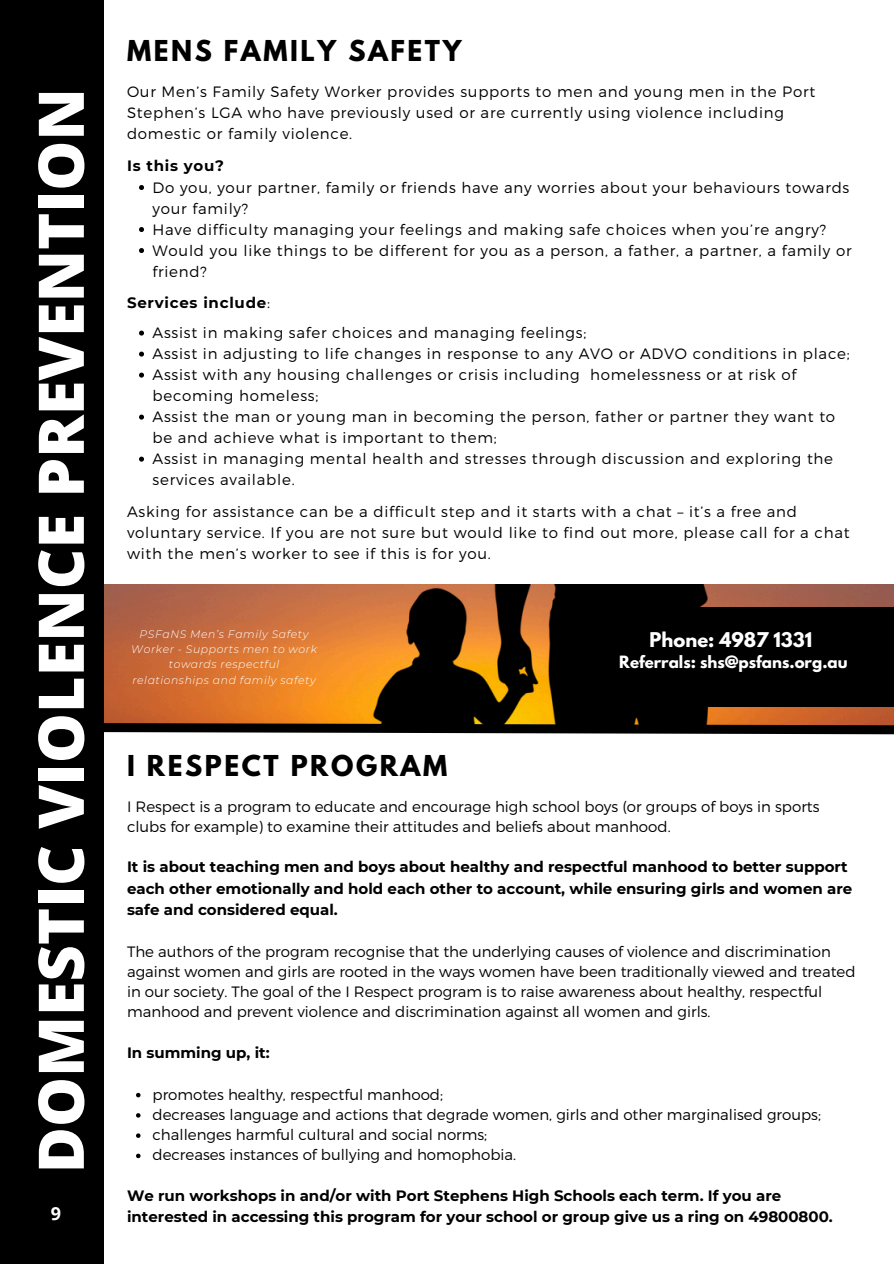
<style>
.page{position:relative;width:894px;height:1264px;background:#fff}
.page>*{position:absolute;margin:0;border:0;box-sizing:border-box;transform-origin:0 0}
.t1{font:800 63px "Open Sans";color:#fff}
.t2{font:700 25.5px "League Spartan";letter-spacing:.1em;color:#000}
.t3{font:700 18px "League Spartan";color:#fff}
.t4{font:700 18px "Open Sans";color:#fff}
.t5{font:300 15px/21px "Montserrat";letter-spacing:.05em;color:#000}
.t6{font:300 15px/20.2px "Montserrat";color:#000}
.t7{font:700 15px/21.3px "Montserrat";color:#000}
.t8{font:700 15px "League Spartan";color:#fff}
.t9{font:700 15px "Montserrat";letter-spacing:.05em;color:#000}
.t10{font:italic 300 10.8px/15.3px "Montserrat";letter-spacing:.05em;color:#fff;text-align:center}
.s1{font-weight:300}
</style>
<div class="page">
<img style="left:103px;top:585px;width:790px;height:133px">
<div style="left:0;top:0;width:103px;height:1263px;background:#000"></div>
<svg style="left:139px;top:185px;width:5px;height:5px"></svg>
<svg style="left:139px;top:227px;width:5px;height:5px"></svg>
<svg style="left:139px;top:248px;width:5px;height:5px"></svg>
<svg style="left:139px;top:330px;width:5px;height:5px"></svg>
<svg style="left:139px;top:351px;width:5px;height:5px"></svg>
<svg style="left:139px;top:372px;width:5px;height:5px"></svg>
<svg style="left:139px;top:414px;width:5px;height:5px"></svg>
<svg style="left:139px;top:456px;width:5px;height:5px"></svg>
<div style="left:575px;top:607px;width:318px;height:99px;background:#000"></div>
<svg style="left:103px;top:718px;width:790px;height:20px"></svg>
<svg style="left:136px;top:1092px;width:4px;height:5px"></svg>
<svg style="left:136px;top:1113px;width:4px;height:4px"></svg>
<svg style="left:136px;top:1133px;width:4px;height:4px"></svg>
<svg style="left:136px;top:1153px;width:4px;height:5px"></svg>
<h1 class="t1" style="left:16px;top:1173px;width:1086px;rotate:-90deg">DOMESTIC VIOLENCE PREVENTION</h1>
<p class="t4" style="left:51px;top:1201px;width:12px">9</p>
<h4 class="t2" style="left:127px;top:38px;width:336px">MENS FAMILY SAFETY</h4>
<h2 class="t5" style="left:127px;top:80px;width:689px">Our Men’s Family Safety Worker provides supports to men and young men in the Port<br>Stephen’s LGA who have previously used or are currently using violence including domestic or family violence.</h2>
<h4 class="t9" style="left:127px;top:156px;width:98px">Is this you?</h4>
<h3 class="t5" style="left:152px;top:176px;width:698px">Do you, your partner, family or friends have any worries about your behaviours towards your family?</h3>
<p class="t5" style="left:152px;top:218px;width:674px">Have difficulty managing your feelings and making safe choices when you’re angry?</p>
<p class="t5" style="left:152px;top:239px;width:700px">Would you like things to be different for you as a person, a father, a partner, a family or friend?</p>
<p class="t9" style="left:127px;top:293px;width:144px">Services include<span class="s1">:</span></p>
<h4 class="t5" style="left:152px;top:321px;width:435px">Assist in making safer choices and managing feelings;</h4>
<p class="t5" style="left:152px;top:342px;width:698px">Assist in adjusting to life changes in response to any AVO or ADVO conditions in place;</p>
<p class="t5" style="left:152px;top:363px;width:645px">Assist with any housing challenges or crisis including homelessness or at risk of becoming homeless;</p>
<p class="t5" style="left:152px;top:405px;width:684px">Assist the man or young man in becoming the person, father or partner they want to be and achieve what is important to them;</p>
<p class="t5" style="left:152px;top:447px;width:682px">Assist in managing mental health and stresses through discussion and exploring the services available.</p>
<p class="t5" style="left:127px;top:500px;width:724px">Asking for assistance can be a difficult step and it starts with a chat – it’s a free and voluntary service. If you are not sure but would like to find out more, please call for a chat with the men’s worker to see if this is for you.</p>
<p class="t10" style="left:131px;top:626px;width:187px">PSFaNS Men’s Family Safety<br>Worker - Supports men to work towards respectful relationships and family safety</p>
<h3 class="t3" style="left:649px;top:631px;width:164px">Phone: 4987 1331</h3>
<h3 class="t8" style="left:619px;top:655px;width:230px">Referrals: shs@psfans.org.au</h3>
<h2 class="t2" style="left:127px;top:753px;width:321px">I RESPECT PROGRAM</h2>
<h4 class="t6" style="left:127px;top:795px;width:693px">I Respect is a program to educate and encourage high school boys (or groups of boys in sports clubs for example) to examine their attitudes and beliefs about manhood.</h4>
<h3 class="t7" style="left:127px;top:856px;width:726px">It is about teaching men and boys about healthy and respectful manhood to better support each other emotionally and hold each other to account, while ensuring girls and women are safe and considered equal.</h3>
<h4 class="t6" style="left:127px;top:940px;width:729px">The authors of the program recognise that the underlying causes of violence and discrimination against women and girls are rooted in the ways women have been traditionally viewed and treated in our society. The goal of the I Respect program is to raise awareness about healthy, respectful manhood and prevent violence and discrimination against all women and girls.</h4>
<h3 class="t7" style="left:127px;top:1041px;width:144px">In summing up, it:</h3>
<p class="t6" style="left:152px;top:1083px;width:292px">promotes healthy, respectful manhood;</p>
<p class="t6" style="left:152px;top:1103px;width:669px">decreases language and actions that degrade women, girls and other marginalised groups;</p>
<p class="t6" style="left:152px;top:1123px;width:336px">challenges harmful cultural and social norms;</p>
<p class="t6" style="left:152px;top:1144px;width:365px">decreases instances of bullying and homophobia.</p>
<h3 class="t7" style="left:127px;top:1184px;width:707px">We run workshops in and/or with Port Stephens High Schools each term. If you are interested in accessing this program for your school or group give us a ring on 49800800.</h3>
</div>
